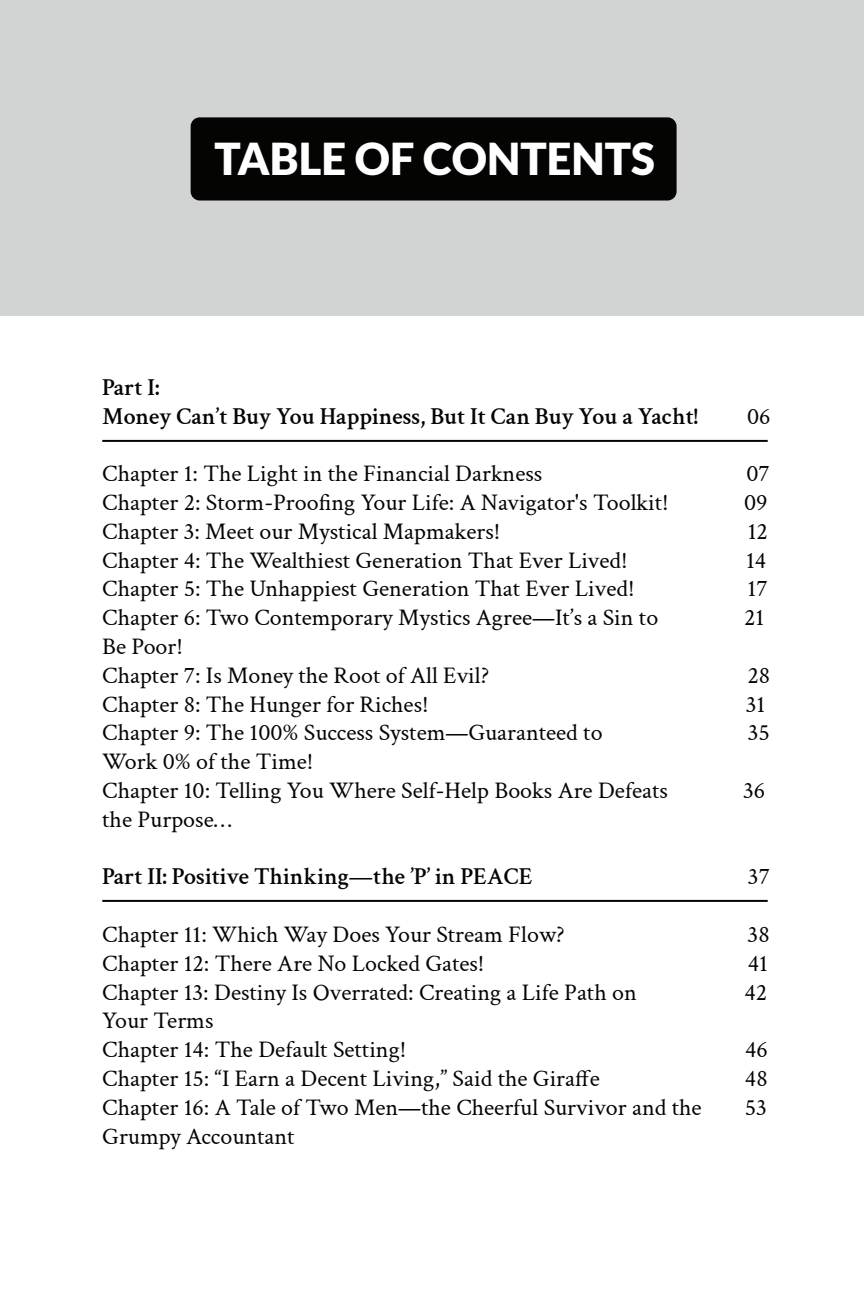
<style>
.page{position:relative;width:864px;height:1296px;background:#fff}
.page>*{position:absolute;margin:0;border:0;box-sizing:border-box;transform-origin:0 0}
.t1{font:900 44px "Lato";color:#fff}
.t2{font:24px/28.8px "Crimson Text";color:#040503}
.t3{font:600 24px/28.8px "Crimson Text";color:#040503}
</style>
<div class="page">
<div style="left:0;top:0;width:864px;height:315px;background:#d2d3d3"></div>
<div style="left:191px;top:117px;width:486px;height:84px;background:#040503;border-radius:9px"></div>
<hr style="left:102px;top:900px;width:666px;height:2px;background:#040503">
<hr style="left:102px;top:440px;width:666px;height:2px;background:#040503">
<h1 class="t1" style="left:215px;top:133px;width:442px">TABLE OF CONTENTS</h1>
<p class="t3" style="left:102px;top:371px;width:597px">Part I:<br>Money Can’t Buy You Happiness, But It Can Buy You a Yacht!</p>
<p class="t2" style="left:747px;top:401px;width:25px">06</p>
<p class="t2" style="left:102px;top:458px;width:441px">Chapter 1: The Light in the Financial Darkness</p>
<p class="t2" style="left:747px;top:458px;width:25px">07</p>
<p class="t2" style="left:102px;top:487px;width:568px">Chapter 2: Storm-Proofing Your Life: A Navigator's Toolkit!</p>
<p class="t2" style="left:744px;top:487px;width:25px">09</p>
<p class="t2" style="left:102px;top:516px;width:400px">Chapter 3: Meet our Mystical Mapmakers!</p>
<p class="t2" style="left:748px;top:516px;width:22px">12</p>
<p class="t2" style="left:102px;top:545px;width:527px">Chapter 4: The Wealthiest Generation That Ever Lived!</p>
<p class="t2" style="left:746px;top:545px;width:22px">14</p>
<p class="t2" style="left:102px;top:573px;width:534px">Chapter 5: The Unhappiest Generation That Ever Lived!</p>
<p class="t2" style="left:748px;top:573px;width:22px">17</p>
<p class="t2" style="left:102px;top:602px;width:558px">Chapter 6: Two Contemporary Mystics Agree—It’s a Sin to</p>
<p class="t2" style="left:744px;top:602px;width:22px">21</p>
<p class="t2" style="left:102px;top:631px;width:389px">Be Poor!<br>Chapter 7: Is Money the Root of All Evil?</p>
<p class="t2" style="left:747px;top:660px;width:24px">28</p>
<p class="t2" style="left:102px;top:689px;width:328px">Chapter 8: The Hunger for Riches!</p>
<p class="t2" style="left:746px;top:689px;width:21px">31</p>
<p class="t2" style="left:102px;top:717px;width:502px">Chapter 9: The 100% Success System—Guaranteed to</p>
<p class="t2" style="left:748px;top:717px;width:24px">35</p>
<p class="t2" style="left:102px;top:746px;width:567px">Work 0% of the Time!<br>Chapter 10: Telling You Where Self-Help Books Are Defeats</p>
<p class="t2" style="left:743px;top:775px;width:24px">36</p>
<p class="t2" style="left:102px;top:804px;width:131px">the Purpose…</p>
<p class="t3" style="left:102px;top:861px;width:432px">Part II: Positive Thinking—the ’P’ in PEACE</p>
<p class="t2" style="left:748px;top:861px;width:24px">37</p>
<p class="t2" style="left:102px;top:919px;width:464px">Chapter 11: Which Way Does Your Stream Flow?</p>
<p class="t2" style="left:748px;top:919px;width:24px">38</p>
<p class="t2" style="left:102px;top:948px;width:384px">Chapter 12: There Are No Locked Gates!</p>
<p class="t2" style="left:748px;top:948px;width:22px">41</p>
<p class="t2" style="left:102px;top:977px;width:536px">Chapter 13: Destiny Is Overrated: Creating a Life Path on</p>
<p class="t2" style="left:744px;top:977px;width:24px">42</p>
<p class="t2" style="left:102px;top:1005px;width:306px">Your Terms<br>Chapter 14: The Default Setting!</p>
<p class="t2" style="left:745px;top:1034px;width:24px">46</p>
<p class="t2" style="left:102px;top:1063px;width:499px">Chapter 15: “I Earn a Decent Living,” Said the Giraffe</p>
<p class="t2" style="left:745px;top:1063px;width:24px">48</p>
<p class="t2" style="left:102px;top:1092px;width:601px">Chapter 16: A Tale of Two Men—the Cheerful Survivor and the</p>
<p class="t2" style="left:745px;top:1092px;width:24px">53</p>
<p class="t2" style="left:102px;top:1121px;width:194px">Grumpy Accountant</p>
</div>
